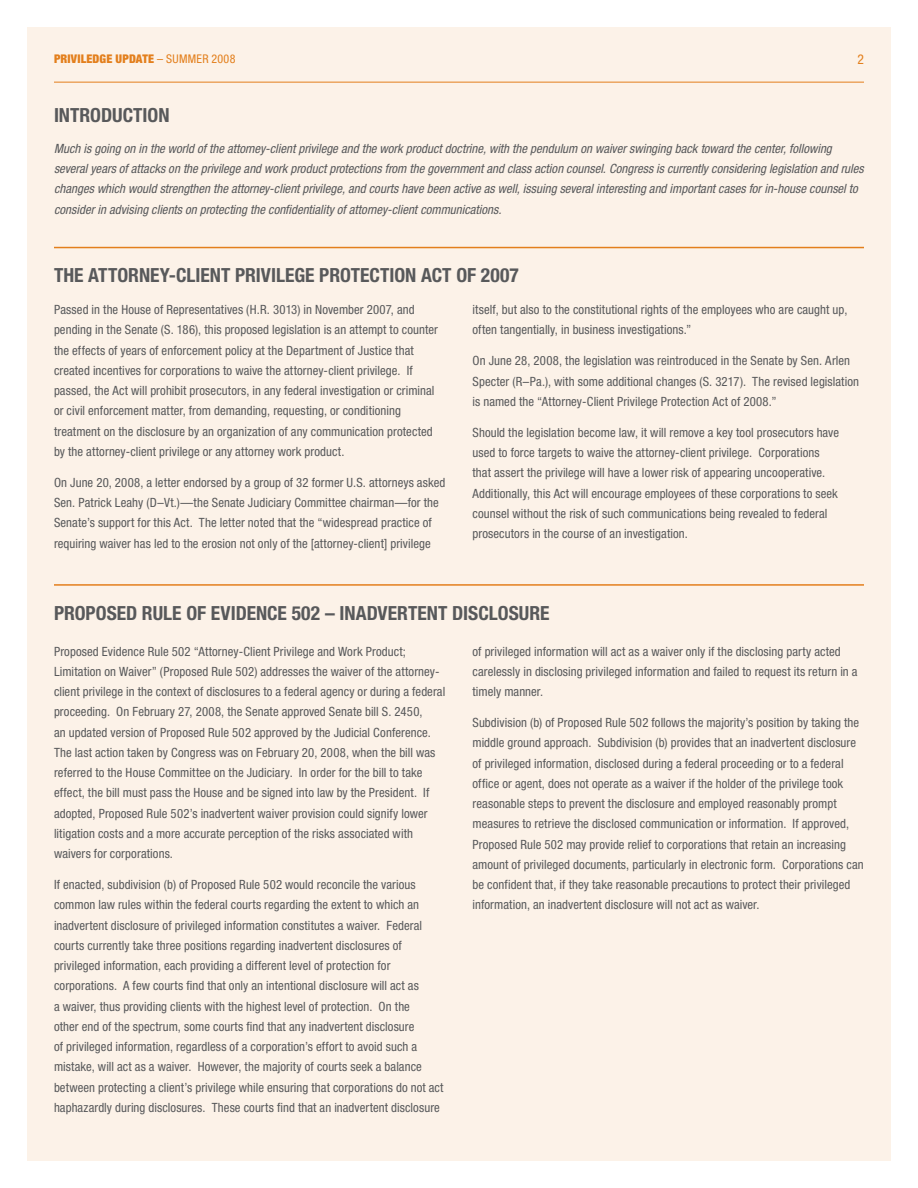
<style>
.page{position:relative;width:918px;height:1188px;background:#fff}
.page>*{position:absolute;margin:0;border:0;box-sizing:border-box;transform-origin:0 0}
.t1{font:700 condensed 19.5px "Helvetica Neue LT Std";color:#58595b}
.t2{font:condensed 13.5px "Helvetica Neue LT Std";color:#e37f1c}
.t3{font:condensed 12.75px/20.2px "Helvetica Neue LT Std";letter-spacing:.005em;color:#58595b}
.t4{font:italic condensed 12.75px/20.2px "Helvetica Neue LT Std";color:#58595b}
.t5{font:900 condensed 12px "Helvetica Neue LT Std";letter-spacing:.015em;color:#e37f1c}
.s1{font-weight:400}
</style>
<div class="page">
<div style="left:27px;top:27px;width:864px;height:1134px;background:#fcf2e8"></div>
<hr style="left:54px;top:82px;width:810px;height:1px;background:#e37f1c">
<hr style="left:54px;top:247px;width:810px;height:1px;background:#e37f1c">
<hr style="left:54px;top:584px;width:810px;height:2px;background:#e37f1c">
<p class="t5" style="left:54px;top:51px;width:183px">PRIVILEDGE UPDATE <span class="s1">– SUMMER 2008</span></p>
<p class="t2" style="left:858px;top:51px;width:8px">2</p>
<h1 class="t1" style="left:54px;top:103px;width:117px">INTRODUCTION</h1>
<p class="t4" style="left:54px;top:139px;width:811px">Much is going on in the world of the attorney-client privilege and the work product doctrine, with the pendulum on waiver swinging back toward the center, following several years of attacks on the privilege and work product protections from the government and class action counsel. Congress is currently considering legislation and rules changes which would strengthen the attorney-client privilege, and courts have been active as well, issuing several interesting and important cases for in-house counsel to consider in advising clients on protecting the confidentiality of attorney-client communications.</p>
<h1 class="t1" style="left:54px;top:263px;width:466px">THE ATTORNEY-CLIENT PRIVILEGE PROTECTION ACT OF 2007</h1>
<p class="t3" style="left:54px;top:299px;width:385px">Passed in the House of Representatives (H.R. 3013) in November 2007, and pending in the Senate (S. 186), this proposed legislation is an attempt to counter the effects of years of enforcement policy at the Department of Justice that created incentives for corporations to waive the attorney-client privilege. If passed, the Act will prohibit prosecutors, in any federal investigation or criminal or civil enforcement matter, from demanding, requesting, or conditioning treatment on the disclosure by an organization of any communication protected by the attorney-client privilege or any attorney work product.</p>
<p class="t3" style="left:54px;top:472px;width:393px">On June 20, 2008, a letter endorsed by a group of 32 former U.S. attorneys asked Sen. Patrick Leahy (D–Vt.)—the Senate Judiciary Committee chairman—for the Senate’s support for this Act. The letter noted that the “widespread practice of requiring waiver has led to the erosion not only of the [attorney-client] privilege</p>
<p class="t3" style="left:473px;top:299px;width:376px">itself, but also to the constitutional rights of the employees who are caught up, often tangentially, in business investigations.”</p>
<p class="t3" style="left:473px;top:351px;width:388px">On June 28, 2008, the legislation was reintroduced in the Senate by Sen. Arlen<br>Specter (R–Pa.), with some additional changes (S. 3217). The revised legislation is named the “Attorney-Client Privilege Protection Act of 2008.”</p>
<p class="t3" style="left:473px;top:422px;width:368px">Should the legislation become law, it will remove a key tool prosecutors have used to force targets to waive the attorney-client privilege. Corporations that assert the privilege will have a lower risk of appearing uncooperative.<br>Additionally, this Act will encourage employees of these corporations to seek counsel without the risk of such communications being revealed to federal prosecutors in the course of an investigation.</p>
<h1 class="t1" style="left:54px;top:601px;width:497px">PROPOSED RULE OF EVIDENCE 502 – INADVERTENT DISCLOSURE</h1>
<p class="t3" style="left:54px;top:641px;width:393px">Proposed Evidence Rule 502 “Attorney-Client Privilege and Work Product; Limitation on Waiver” (Proposed Rule 502) addresses the waiver of the attorney&shy;client privilege in the context of disclosures to a federal agency or during a federal proceeding. On February 27, 2008, the Senate approved Senate bill S. 2450,<br>an updated version of Proposed Rule 502 approved by the Judicial Conference.<br>The last action taken by Congress was on February 20, 2008, when the bill was referred to the House Committee on the Judiciary. In order for the bill to take effect, the bill must pass the House and be signed into law by the President. If adopted, Proposed Rule 502’s inadvertent waiver provision could signify lower litigation costs and a more accurate perception of the risks associated with waivers for corporations.</p>
<p class="t3" style="left:54px;top:874px;width:391px">If enacted, subdivision (b) of Proposed Rule 502 would reconcile the various common law rules within the federal courts regarding the extent to which an inadvertent disclosure of privileged information constitutes a waiver. Federal courts currently take three positions regarding inadvertent disclosures of privileged information, each providing a different level of protection for corporations. A few courts find that only an intentional disclosure will act as<br>a waiver, thus providing clients with the highest level of protection. On the<br>other end of the spectrum, some courts find that any inadvertent disclosure<br>of privileged information, regardless of a corporation’s effort to avoid such a mistake, will act as a waiver. However, the majority of courts seek a balance between protecting a client’s privilege while ensuring that corporations do not act haphazardly during disclosures. These courts find that an inadvertent disclosure</p>
<p class="t3" style="left:473px;top:641px;width:387px">of privileged information will act as a waiver only if the disclosing party acted carelessly in disclosing privileged information and failed to request its return in a timely manner.</p>
<p class="t3" style="left:473px;top:712px;width:393px">Subdivision (b) of Proposed Rule 502 follows the majority’s position by taking the middle ground approach. Subdivision (b) provides that an inadvertent disclosure of privileged information, disclosed during a federal proceeding or to a federal office or agent, does not operate as a waiver if the holder of the privilege took reasonable steps to prevent the disclosure and employed reasonably prompt measures to retrieve the disclosed communication or information. If approved, Proposed Rule 502 may provide relief to corporations that retain an increasing amount of privileged documents, particularly in electronic form. Corporations can be confident that, if they take reasonable precautions to protect their privileged information, an inadvertent disclosure will not act as waiver.</p>
</div>
